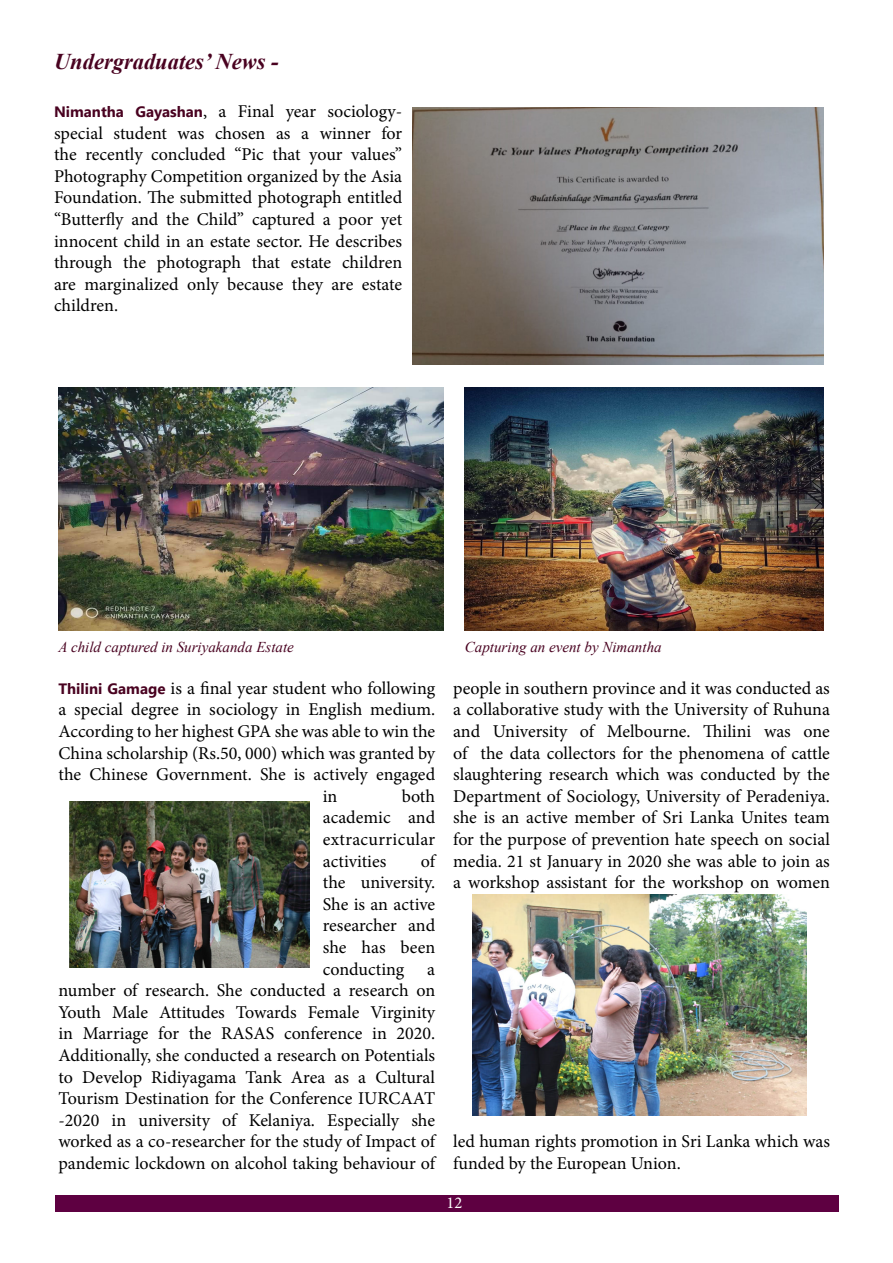
<style>
.page{position:relative;width:893px;height:1263px;background:#fff}
.page>*{position:absolute;margin:0;border:0;box-sizing:border-box;transform-origin:0 0}
.t1{font:italic 700 22.5px "Times New Roman";color:#490220}
.t2{font:18px/21.6px "Minion Pro";color:#000;text-align:justify}
.t3{font:16.5px "Minion Pro";color:#fff}
.t4{font:italic 15px "Times New Roman";color:#490220}
.s1{font-family:"Microsoft Tai Le";font-weight:700;font-size:15px;color:#490220}
</style>
<div class="page">
<div style="left:55px;top:1195px;width:783px;height:17px;background:#5e0041"></div>
<img style="left:58px;top:388px;width:385px;height:243px">
<img style="left:465px;top:388px;width:359px;height:243px">
<img style="left:413px;top:108px;width:411px;height:257px">
<img style="left:70px;top:801px;width:239px;height:167px">
<img style="left:472px;top:894px;width:334px;height:222px">
<p class="t1" style="left:54px;top:46px;width:226px">Undergraduates’ News -</p>
<p class="t2" style="left:54px;top:100px;width:350px"><span class="s1">Nimantha Gayashan</span>, a Final year sociology&shy;special student was chosen as a winner for the recently concluded “Pic that your values” Photography Competition organized by the Asia Foundation. The submitted photograph entitled “Butterfly and the Child” captured a poor yet innocent child in an estate sector. He describes through the photograph that estate children are marginalized only because they are estate children.</p>
<p class="t4" style="left:58px;top:637px;width:237px">A child captured in Suriyakanda Estate</p>
<p class="t4" style="left:465px;top:637px;width:198px">Capturing an event by Nimantha</p>
<p class="t2" style="left:58px;top:677px;width:378px"><span class="s1">Thilini Gamage</span> is a final year student who following</p>
<p class="t2" style="left:58px;top:699px;width:378px">a special degree in sociology in English medium.</p>
<p class="t2" style="left:58px;top:720px;width:378px">According to her highest GPA she was able to win the</p>
<p class="t2" style="left:58px;top:742px;width:378px">China scholarship (Rs.50, 000) which was granted by</p>
<p class="t2" style="left:58px;top:764px;width:378px">the Chinese Government. She is actively engaged</p>
<p class="t2" style="left:323px;top:785px;width:16px">in</p>
<p class="t2" style="left:323px;top:785px;width:114px;text-indent:79px">both academic and extracurricular activities</p>
<p class="t2" style="left:323px;top:850px;width:114px;text-indent:98px">of the university.<br>She is an active researcher and she has been conducting</p>
<p class="t2" style="left:58px;top:958px;width:378px;text-indent:369px">a number of research. She conducted a research on Youth Male Attitudes Towards Female Virginity in Marriage for the RASAS conference in 2020.<br>Additionally, she conducted a research on Potentials to Develop Ridiyagama Tank Area as a Cultural Tourism Destination for the Conference IURCAAT -2020 in university of Kelaniya. Especially she worked as a co-researcher for the study of Impact of pandemic lockdown on alcohol taking behaviour of</p>
<p class="t2" style="left:453px;top:677px;width:378px">people in southern province and it was conducted as a collaborative study with the University of Ruhuna and University of Melbourne. Thilini was one of the data collectors for the phenomena of cattle slaughtering research which was conducted by the Department of Sociology, University of Peradeniya. she is an active member of Sri Lanka Unites team for the purpose of prevention hate speech on social media. 21 st January in 2020 she was able to join as a workshop assistant for the workshop on women</p>
<p class="t2" style="left:453px;top:1131px;width:378px">led human rights promotion in Sri Lanka which was funded by the European Union.</p>
<p class="t3" style="left:446px;top:1191px;width:17px">12</p>
</div>
